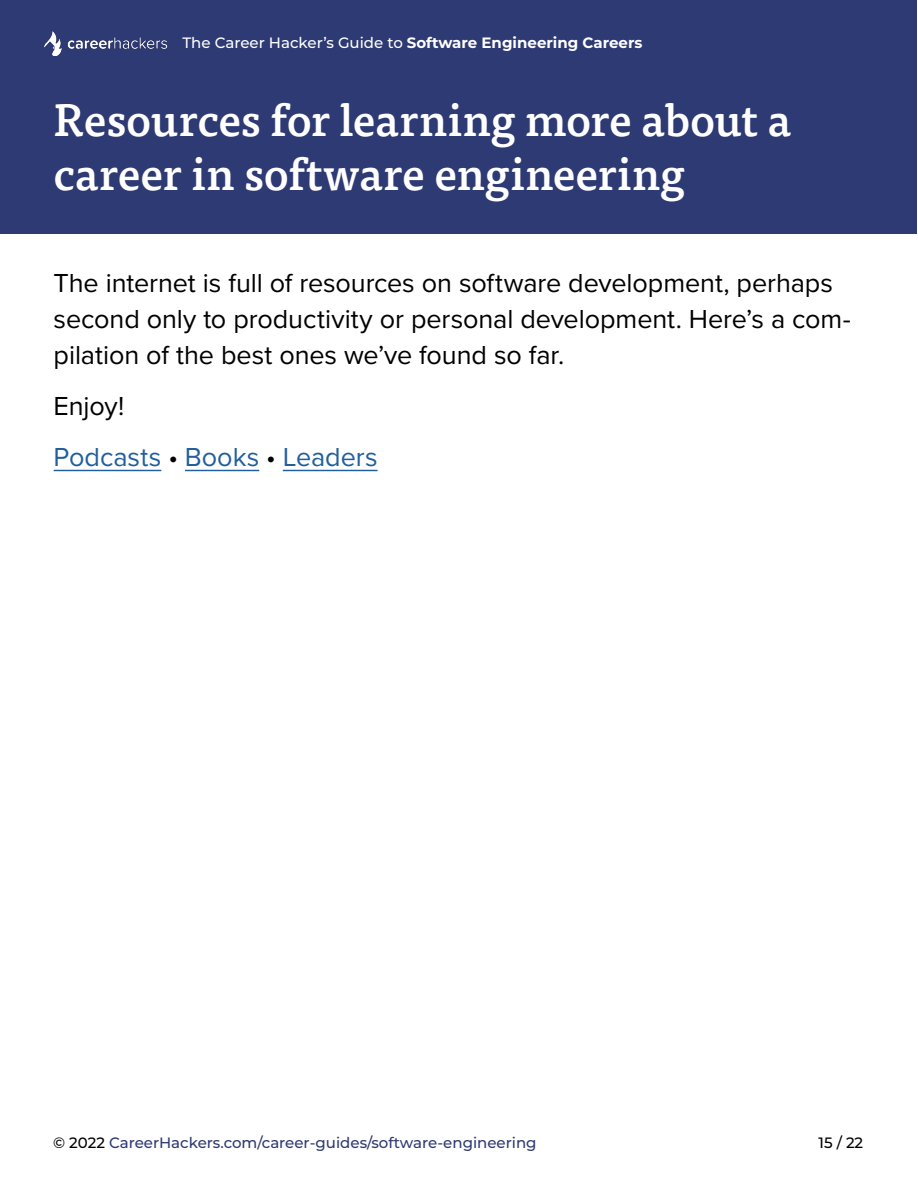
<style>
.page{position:relative;width:918px;height:1188px;background:#fff}
.page>*{position:absolute;margin:0;border:0;box-sizing:border-box;transform-origin:0 0}
.t1{font:500 45px/54px "Tisa Pro";letter-spacing:-.005em;color:#fff}
.t2{font:27px/36px "Proxima Nova";letter-spacing:-.005em;color:#000}
.t3{font:27px/51px "Proxima Nova";color:#215e9e}
.t4{font:500 15px "Montserrat";color:#2e3a73}
.t5{font:700 15px "Montserrat";color:#fff}
.t6{font:500 15px "Montserrat";color:#000}
.s1{font-weight:500}
.s2{color:#000}
</style>
<div class="page">
<div style="left:1px;top:0;width:916px;height:234px;background:#2e3a73"></div>
<hr style="left:54px;top:470px;width:107px;height:1px;background:#215e9e">
<hr style="left:185px;top:470px;width:74px;height:1px;background:#215e9e">
<hr style="left:283px;top:470px;width:95px;height:1px;background:#215e9e">
<p class="t5" style="left:182px;top:32px;width:462px"><span class="s1">The Career Hacker’s Guide to</span> Software Engineering Careers</p>
<h1 class="t1" style="left:54px;top:91px;width:739px">Resources for learning more about a career in software engineering</h1>
<p class="t2" style="left:54px;top:264px;width:799px">The internet is full of resources on software development, perhaps second only to productivity or personal development. Here’s a com&shy;pilation of the best ones we’ve found so far.</p>
<p class="t3" style="left:54px;top:380px;width:325px"><span class="s2">Enjoy!<br></span>Podcasts <span class="s2">•</span> Books <span class="s2">•</span> Leaders</p>
<p class="t4" style="left:53px;top:1132px;width:485px"><span class="s2">© 2022</span> CareerHackers.com/career-guides/software-engineering</p>
<p class="t6" style="left:819px;top:1132px;width:46px">15 / 22</p>
</div>
